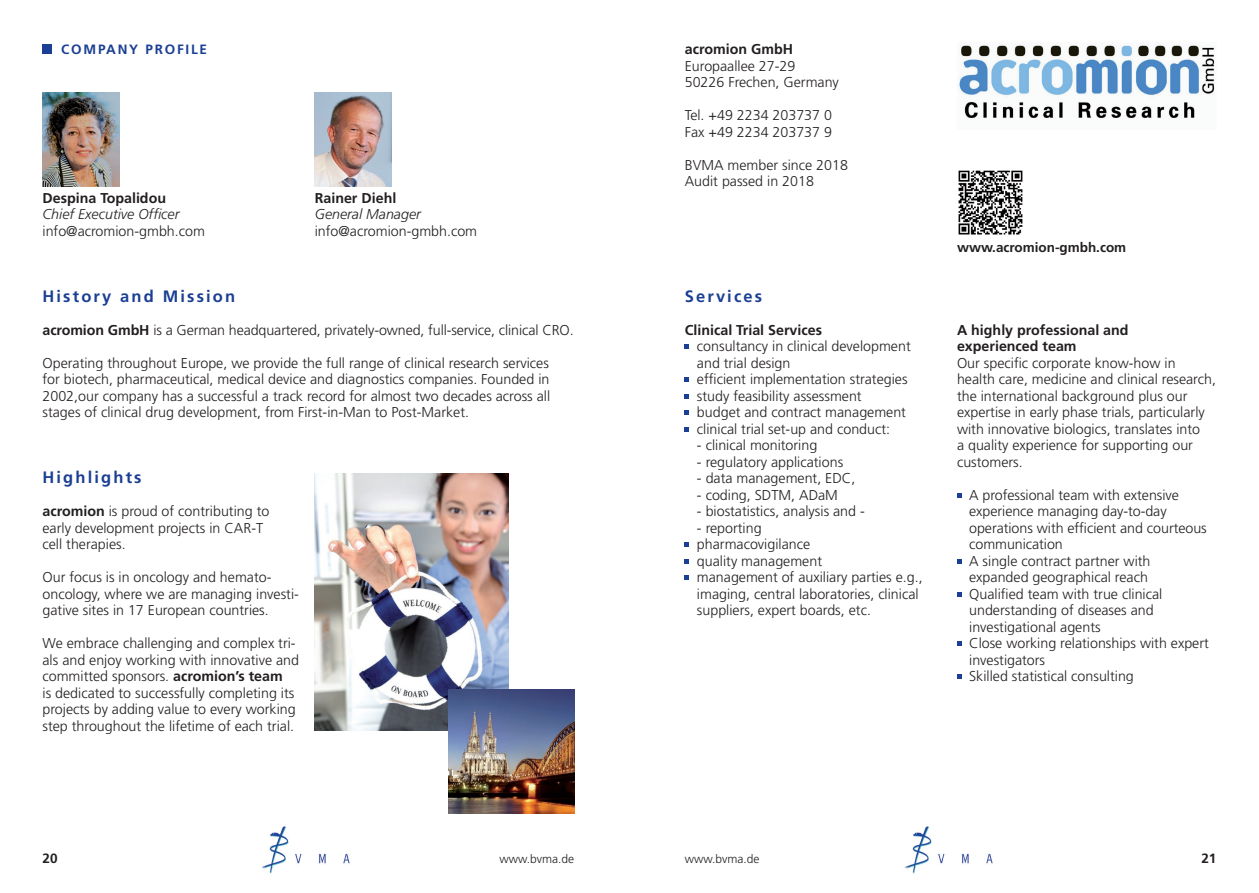
<style>
.page{position:relative;width:1259px;height:893px;background:#fff}
.page>*{position:absolute;margin:0;border:0;box-sizing:border-box;transform-origin:0 0}
.t1{font:700 16.5px "Frutiger";letter-spacing:.13em;color:#1b3f94}
.t2{font:300 14.25px/16.5px "Frutiger";color:#231f20}
.t3{font:700 14.25px/16.5px "Frutiger";color:#231f20}
.t4{font:italic 300 14.25px "Frutiger";color:#231f20}
.t5{font:700 13.5px "Frutiger";color:#231f20}
.t6{font:700 13.5px "Frutiger";letter-spacing:.13em;color:#1b3f94}
.t7{font:300 12px "Frutiger";color:#231f20}
.s1{font-weight:700}
</style>
<div class="page">
<div style="left:43px;top:45px;width:9px;height:9px;background:#1b3f94"></div>
<img style="left:261px;top:826px;width:89px;height:48px">
<img style="left:904px;top:826px;width:89px;height:48px">
<img style="left:958px;top:170px;width:65px;height:65px">
<img style="left:958px;top:44px;width:257px;height:74px">
<svg style="left:685px;top:344px;width:4px;height:5px"></svg>
<svg style="left:685px;top:377px;width:4px;height:5px"></svg>
<svg style="left:685px;top:394px;width:4px;height:4px"></svg>
<svg style="left:685px;top:410px;width:4px;height:5px"></svg>
<svg style="left:685px;top:427px;width:4px;height:4px"></svg>
<svg style="left:685px;top:542px;width:4px;height:5px"></svg>
<svg style="left:685px;top:559px;width:4px;height:4px"></svg>
<svg style="left:685px;top:575px;width:4px;height:5px"></svg>
<svg style="left:957px;top:493px;width:4px;height:4px"></svg>
<svg style="left:957px;top:559px;width:4px;height:4px"></svg>
<svg style="left:957px;top:592px;width:4px;height:4px"></svg>
<svg style="left:957px;top:641px;width:4px;height:5px"></svg>
<svg style="left:957px;top:674px;width:4px;height:5px"></svg>
<img style="left:315px;top:473px;width:193px;height:258px">
<img style="left:315px;top:92px;width:76px;height:94px">
<img style="left:43px;top:92px;width:76px;height:94px">
<img style="left:449px;top:689px;width:125px;height:124px">
<p class="t6" style="left:61px;top:41px;width:147px">Company Profile</p>
<p class="t3" style="left:43px;top:189px;width:125px">Despina Topalidou</p>
<p class="t4" style="left:43px;top:206px;width:138px">Chief Executive Officer</p>
<p class="t2" style="left:43px;top:222px;width:164px">info@acromion-gmbh.com</p>
<p class="t3" style="left:315px;top:189px;width:83px">Rainer Diehl</p>
<p class="t4" style="left:315px;top:206px;width:108px">General Manager</p>
<p class="t2" style="left:315px;top:222px;width:164px">info@acromion-gmbh.com</p>
<p class="t3" style="left:685px;top:41px;width:110px">acromion GmbH</p>
<p class="t2" style="left:685px;top:57px;width:156px">Europaallee 27-29<br>50226 Frechen, Germany</p>
<p class="t2" style="left:685px;top:107px;width:149px">Tel. +49 2234 203737 0<br>Fax +49 2234 203737 9</p>
<p class="t2" style="left:685px;top:156px;width:165px">BVMA member since 2018<br>Audit passed in 2018</p>
<p class="t1" style="left:43px;top:286px;width:194px">History and Mission</p>
<p class="t1" style="left:685px;top:286px;width:79px">Services</p>
<p class="t2" style="left:43px;top:321px;width:533px"><span class="s1">acromion GmbH</span> is a German headquartered, privately-owned, full-service, clinical CRO.</p>
<p class="t2" style="left:43px;top:354px;width:509px;text-align:justify">Operating throughout Europe, we provide the full range of clinical research services for biotech, pharmaceutical, medical device and diagnostics companies. Founded in 2002,our company has a successful a track record for almost two decades across all stages of clinical drug development, from First-in-Man to Post-Market.</p>
<p class="t1" style="left:43px;top:468px;width:101px">Highlights</p>
<p class="t2" style="left:43px;top:503px;width:228px"><span class="s1">acromion</span> is proud of contributing to early development projects in CAR-T cell therapies.</p>
<p class="t2" style="left:43px;top:569px;width:258px">Our focus is in oncology and hemato&shy;oncology, where we are managing investi&shy;gative sites in 17 European countries.</p>
<p class="t2" style="left:43px;top:635px;width:258px">We embrace challenging and complex tri&shy;als and enjoy working with innovative and committed sponsors. <span class="s1">acromion’s team<br></span>is dedicated to successfully completing its projects by adding value to every working step throughout the lifetime of each trial.</p>
<p class="t3" style="left:685px;top:321px;width:139px">Clinical Trial Services</p>
<p class="t2" style="left:697px;top:338px;width:215px">consultancy in clinical development and trial design<br>efficient implementation strategies study feasibility assessment<br>budget and contract management clinical trial set-up and conduct:</p>
<p class="t2" style="left:697px;top:437px;width:122px">- clinical monitoring</p>
<p class="t2" style="left:697px;top:453px;width:148px">- regulatory applications</p>
<p class="t2" style="left:697px;top:470px;width:160px">- data management, EDC,</p>
<p class="t2" style="left:697px;top:486px;width:142px">- coding, SDTM, ADaM</p>
<p class="t2" style="left:697px;top:503px;width:169px">- biostatistics, analysis and -</p>
<p class="t2" style="left:697px;top:519px;width:227px">- reporting<br>pharmacovigilance<br>quality management<br>management of auxiliary parties e.g., imaging, central laboratories, clinical suppliers, expert boards, etc.</p>
<p class="t5" style="left:957px;top:239px;width:171px">www.acromion-gmbh.com</p>
<p class="t3" style="left:957px;top:321px;width:173px">A highly professional and experienced team</p>
<p class="t2" style="left:957px;top:354px;width:260px">Our specific corporate know-how in health care, medicine and clinical research, the international background plus our expertise in early phase trials, particularly with innovative biologics, translates into<br>a quality experience for supporting our customers.</p>
<p class="t2" style="left:969px;top:486px;width:241px">A professional team with extensive experience managing day-to-day operations with efficient and courteous communication<br>A single contract partner with expanded geographical reach<br>Qualified team with true clinical understanding of diseases and investigational agents<br>Close working relationships with expert investigators<br>Skilled statistical consulting</p>
<p class="t5" style="left:43px;top:850px;width:17px">20</p>
<p class="t7" style="left:499px;top:852px;width:76px">www.bvma.de</p>
<p class="t7" style="left:685px;top:852px;width:76px">www.bvma.de</p>
<p class="t5" style="left:1201px;top:850px;width:17px">21</p>
</div>
